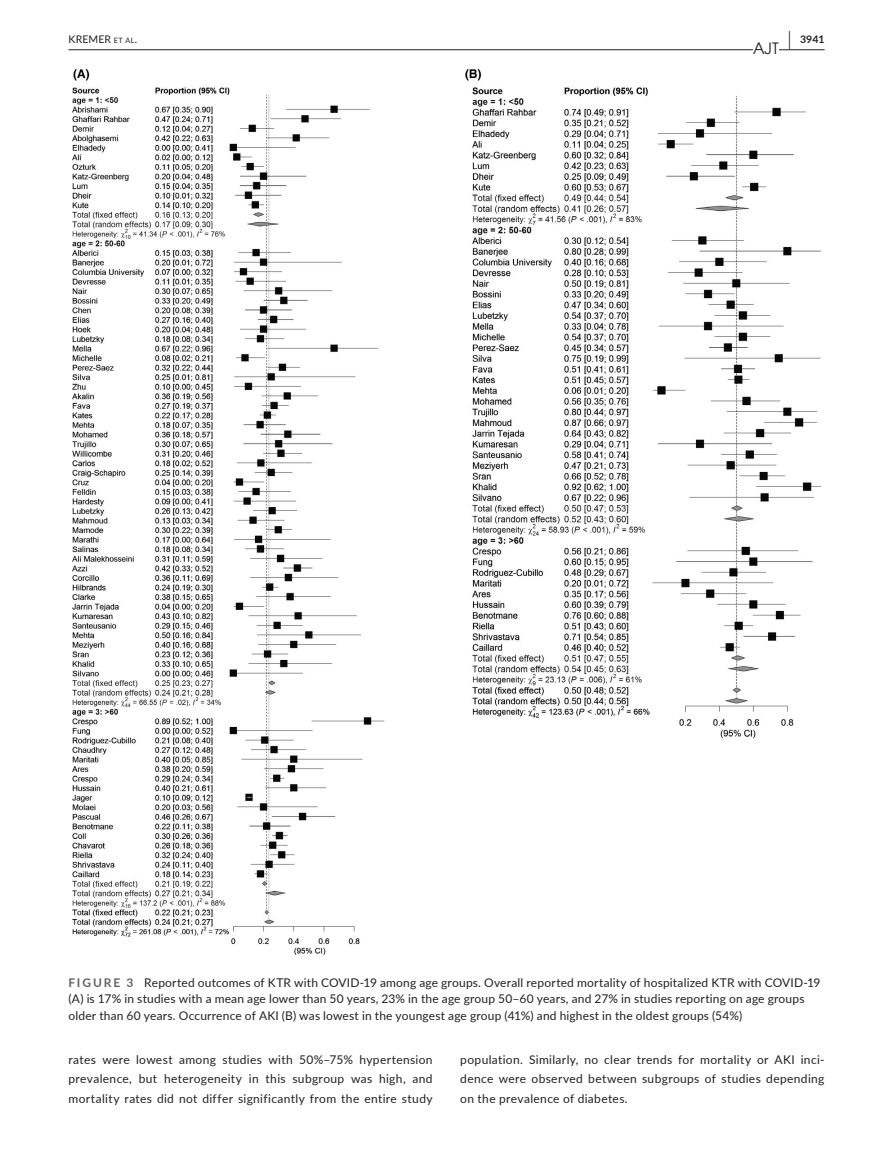
<style>
.page{position:relative;width:893px;height:1174px;background:#fff}
.page>*{position:absolute;margin:0;border:0;box-sizing:border-box;transform-origin:0 0}
.t1{font:15.6px "Avant Garde";color:#231f20}
.t2{font:12px/19.5px "Lato";letter-spacing:.015em;color:#231f20;text-align:justify}
.t3{font:10.5px "Lato";letter-spacing:.015em;color:#231f20}
.t4{font:700 10.5px "Lato";color:#231f20}
.s1{font-size:7.35px}
.s2{font-size:19.5px}
.s3{font-weight:700;color:#636366}
</style>
<div class="page">
<hr style="left:68px;top:49px;width:756px;height:1px;background:#231f20">
<div style="left:753px;top:41px;width:26px;height:17px;background:#fff"></div>
<img style="left:72px;top:69px;width:749px;height:885px">
<p class="t3" style="left:68px;top:31px;width:70px">KREMER <span class="s1">et al</span>.</p>
<h1 class="t1" style="left:753px;top:39px;width:27px">AJT</h1>
<p class="t4" style="left:789px;top:31px;width:37px"><span class="s2">|</span> 3941</p>
<p class="t2" style="left:68px;top:973px;width:754px;line-height:16.5px;text-align:left"><span class="s3">FIGURE 3</span> Reported outcomes of KTR with COVID-19 among age groups. Overall reported mortality of hospitalized KTR with COVID-19 (A) is 17% in studies with a mean age lower than 50 years, 23% in the age group 50–60 years, and 27% in studies reporting on age groups older than 60 years. Occurrence of AKI (B) was lowest in the youngest age group (41%) and highest in the oldest groups (54%)</p>
<p class="t2" style="left:68px;top:1049px;width:366px">rates were lowest among studies with 50%–75% hypertension prevalence, but heterogeneity in this subgroup was high, and mortality rates did not differ significantly from the entire study</p>
<p class="t2" style="left:460px;top:1049px;width:366px">population. Similarly, no clear trends for mortality or AKI inci&shy;dence were observed between subgroups of studies depending on the prevalence of diabetes.</p>
</div>
